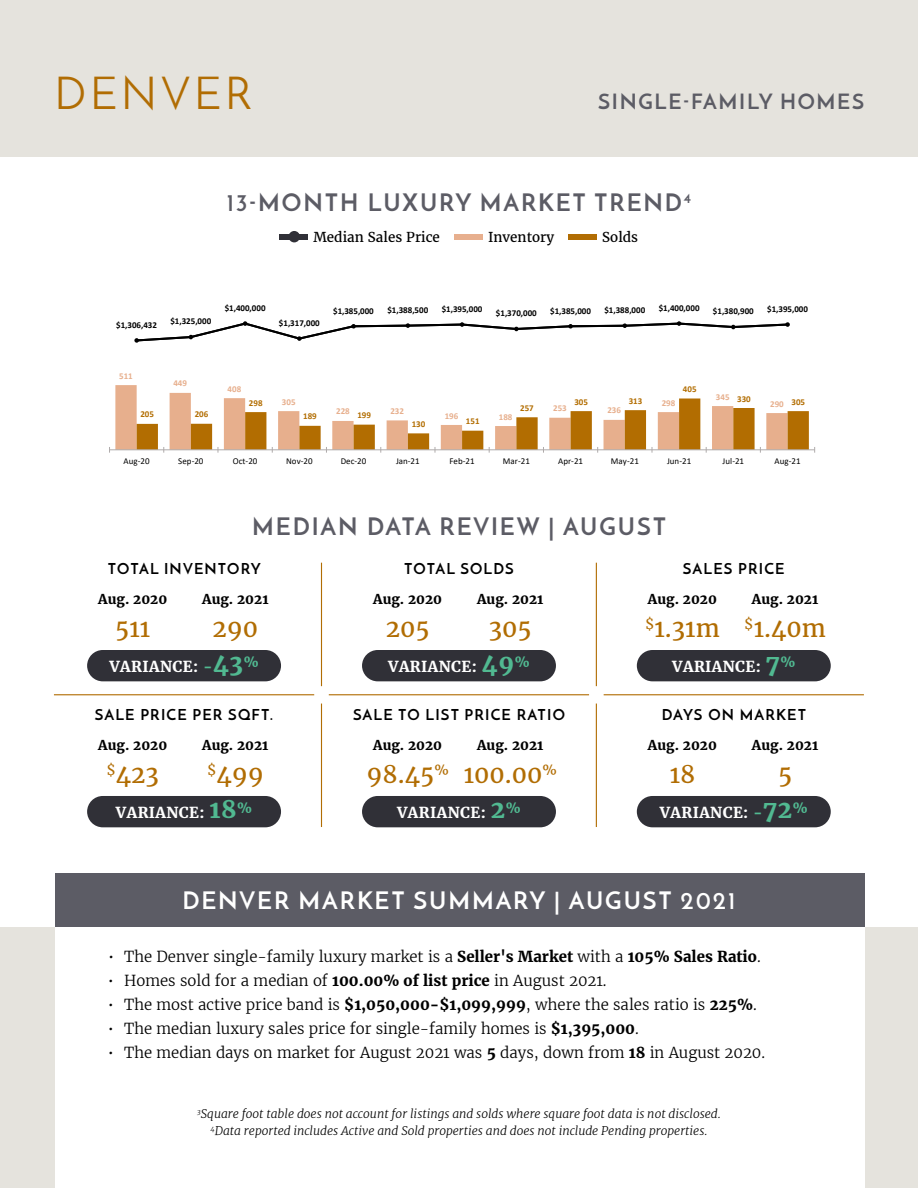
<style>
.page{position:relative;width:918px;height:1188px;background:#fff}
.page>*{position:absolute;margin:0;border:0;box-sizing:border-box;transform-origin:0 0}
.t1{font:45px "Josefin Sans";letter-spacing:.08em;color:#b16d03}
.t2{font:700 24px "Josefin Sans";letter-spacing:.08em;color:#5c5c65}
.t3{font:24px "Merriweather";color:#b16d03}
.t4{font:700 24px "Josefin Sans";letter-spacing:.08em;color:#fff}
.t5{font:700 21px "Josefin Sans";letter-spacing:.08em;color:#5c5c65}
.t6{font:300 15px "Merriweather";color:#000}
.t7{font:700 15px "Josefin Sans";letter-spacing:.08em;color:#000}
.t8{font:700 15px "Merriweather";letter-spacing:.025em;color:#fff}
.t9{font:700 13.5px "Merriweather";color:#000}
.t10{font:13.5px "Merriweather";color:#000}
.t11{font:italic 300 12px/16.5px "Merriweather";color:#000;text-align:center}
.t12{font:700 9px "Calibri";color:#000}
.t13{font:9px "Calibri";color:#000}
.t14{font:700 9px "Calibri";color:#e7af8d}
.t15{font:700 9px "Calibri";color:#b26d01}
.s1{color:#51b991}
.s2{font-size:24px;color:#51b991}
.s3{font-weight:700}
</style>
<div class="page">
<div style="left:0;top:0;width:918px;height:158px;background:#e5e3dd"></div>
<div style="left:0;top:927px;width:918px;height:261px;background:#e5e3dd"></div>
<div style="left:55px;top:925px;width:810px;height:263px;background:#fff"></div>
<div style="left:55px;top:873px;width:810px;height:54px;background:#5c5c65"></div>
<hr style="left:54px;top:694px;width:260px;height:1px;background:#b16d03">
<hr style="left:321px;top:563px;width:1px;height:123px;background:#b16d03">
<hr style="left:321px;top:704px;width:1px;height:123px;background:#b16d03">
<hr style="left:596px;top:563px;width:1px;height:123px;background:#b16d03">
<hr style="left:596px;top:704px;width:1px;height:123px;background:#b16d03">
<hr style="left:329px;top:694px;width:260px;height:1px;background:#b16d03">
<hr style="left:604px;top:694px;width:260px;height:1px;background:#b16d03">
<div style="left:569px;top:234px;width:28px;height:6px;background:#b16d03"></div>
<div style="left:280px;top:234px;width:28px;height:6px;background:#303037"></div>
<div style="left:289px;top:231px;width:11px;height:11px;background:#303037;border-radius:50%"></div>
<div style="left:454px;top:234px;width:29px;height:6px;background:#e7af8e"></div>
<svg style="left:115px;top:386px;width:586px;height:63px"></svg>
<hr style="left:110px;top:449px;width:705px;height:1px;background:#afabab">
<svg style="left:137px;top:399px;width:678px;height:54px"></svg>
<svg style="left:115px;top:321px;width:675px;height:65px"></svg>
<div style="left:87px;top:650px;width:194px;height:31px;background:#303037;border-radius:16px"></div>
<div style="left:362px;top:650px;width:194px;height:31px;background:#303037;border-radius:16px"></div>
<div style="left:637px;top:650px;width:194px;height:31px;background:#303037;border-radius:16px"></div>
<div style="left:637px;top:796px;width:194px;height:31px;background:#303037;border-radius:16px"></div>
<div style="left:362px;top:796px;width:194px;height:31px;background:#303037;border-radius:16px"></div>
<div style="left:87px;top:796px;width:194px;height:31px;background:#303037;border-radius:16px"></div>
<h1 class="t1" style="left:54px;top:66px;width:200px">DENVER</h1>
<h3 class="t5" style="left:598px;top:88px;width:267px">SINGLE-FAMILY HOMES</h3>
<h2 class="t2" style="left:227px;top:188px;width:466px">13-MONTH LUXURY MARKET TREND<sup>4</sup></h2>
<p class="t10" style="left:314px;top:228px;width:128px">Median Sales Price</p>
<p class="t10" style="left:488px;top:228px;width:68px">Inventory</p>
<p class="t10" style="left:602px;top:228px;width:37px">Solds</p>
<p class="t12" style="left:116px;top:318px;width:42px">$1,306,432</p>
<p class="t12" style="left:170px;top:315px;width:42px">$1,325,000</p>
<p class="t12" style="left:225px;top:302px;width:42px">$1,400,000</p>
<p class="t12" style="left:279px;top:317px;width:42px">$1,317,000</p>
<p class="t12" style="left:333px;top:304px;width:42px">$1,385,000</p>
<p class="t12" style="left:387px;top:304px;width:42px">$1,388,500</p>
<p class="t12" style="left:442px;top:303px;width:42px">$1,395,000</p>
<p class="t12" style="left:496px;top:307px;width:42px">$1,370,000</p>
<p class="t12" style="left:550px;top:304px;width:42px">$1,385,000</p>
<p class="t12" style="left:604px;top:304px;width:42px">$1,388,000</p>
<p class="t12" style="left:659px;top:302px;width:42px">$1,400,000</p>
<p class="t12" style="left:713px;top:305px;width:42px">$1,380,900</p>
<p class="t12" style="left:767px;top:303px;width:42px">$1,395,000</p>
<p class="t14" style="left:119px;top:369px;width:15px">511</p>
<p class="t14" style="left:173px;top:377px;width:15px">449</p>
<p class="t15" style="left:140px;top:408px;width:15px">205</p>
<p class="t15" style="left:195px;top:408px;width:15px">206</p>
<p class="t14" style="left:228px;top:382px;width:15px">408</p>
<p class="t15" style="left:249px;top:396px;width:15px">298</p>
<p class="t14" style="left:282px;top:395px;width:15px">305</p>
<p class="t14" style="left:336px;top:405px;width:15px">228</p>
<p class="t14" style="left:390px;top:405px;width:15px">232</p>
<p class="t15" style="left:303px;top:410px;width:15px">189</p>
<p class="t15" style="left:357px;top:409px;width:15px">199</p>
<p class="t14" style="left:445px;top:409px;width:15px">196</p>
<p class="t14" style="left:499px;top:410px;width:15px">188</p>
<p class="t15" style="left:412px;top:418px;width:15px">130</p>
<p class="t15" style="left:466px;top:415px;width:15px">151</p>
<p class="t15" style="left:520px;top:401px;width:15px">257</p>
<p class="t15" style="left:574px;top:395px;width:15px">305</p>
<p class="t15" style="left:629px;top:394px;width:15px">313</p>
<p class="t14" style="left:553px;top:402px;width:15px">253</p>
<p class="t14" style="left:607px;top:404px;width:15px">236</p>
<p class="t14" style="left:662px;top:396px;width:15px">298</p>
<p class="t15" style="left:683px;top:383px;width:15px">405</p>
<p class="t14" style="left:716px;top:390px;width:15px">345</p>
<p class="t15" style="left:737px;top:392px;width:15px">330</p>
<p class="t14" style="left:770px;top:397px;width:15px">290</p>
<p class="t15" style="left:791px;top:395px;width:15px">305</p>
<p class="t13" style="left:124px;top:455px;width:27px">Aug-20</p>
<p class="t13" style="left:178px;top:455px;width:27px">Sep-20</p>
<p class="t13" style="left:233px;top:455px;width:26px">Oct-20</p>
<p class="t13" style="left:286px;top:455px;width:28px">Nov-20</p>
<p class="t13" style="left:341px;top:455px;width:27px">Dec-20</p>
<p class="t13" style="left:396px;top:455px;width:25px">Jan-21</p>
<p class="t13" style="left:450px;top:455px;width:27px">Feb-21</p>
<p class="t13" style="left:503px;top:455px;width:28px">Mar-21</p>
<p class="t13" style="left:558px;top:455px;width:26px">Apr-21</p>
<p class="t13" style="left:611px;top:455px;width:29px">May-21</p>
<p class="t13" style="left:667px;top:455px;width:26px">Jun-21</p>
<p class="t13" style="left:723px;top:455px;width:23px">Jul-21</p>
<p class="t13" style="left:775px;top:455px;width:28px">Aug-21</p>
<h2 class="t2" style="left:252px;top:511px;width:415px">MEDIAN DATA REVIEW | AUGUST</h2>
<p class="t7" style="left:108px;top:559px;width:155px">TOTAL INVENTORY</p>
<p class="t7" style="left:404px;top:559px;width:111px">TOTAL SOLDS</p>
<p class="t7" style="left:683px;top:559px;width:103px">SALES PRICE</p>
<p class="t9" style="left:98px;top:590px;width:71px">Aug. 2020</p>
<p class="t9" style="left:202px;top:590px;width:68px">Aug. 2021</p>
<p class="t9" style="left:373px;top:590px;width:71px">Aug. 2020</p>
<p class="t9" style="left:477px;top:590px;width:68px">Aug. 2021</p>
<p class="t9" style="left:648px;top:590px;width:71px">Aug. 2020</p>
<p class="t9" style="left:752px;top:590px;width:68px">Aug. 2021</p>
<h2 class="t3" style="left:115px;top:613px;width:36px">511</h2>
<h2 class="t3" style="left:213px;top:613px;width:47px">290</h2>
<h2 class="t3" style="left:386px;top:613px;width:45px">205</h2>
<h2 class="t3" style="left:489px;top:613px;width:44px">305</h2>
<h2 class="t3" style="left:645px;top:613px;width:182px"><sup>$</sup>1.31m <sup>$</sup>1.40m</h2>
<p class="t8" style="left:110px;top:657px;width:151px">VARIANCE: <span class="s1">-</span><span class="s2">43</span><sup>%</sup></p>
<p class="t8" style="left:388px;top:657px;width:143px">VARIANCE: <span class="s2">49</span><sup>%</sup></p>
<p class="t8" style="left:672px;top:657px;width:125px">VARIANCE: <span class="s2">7</span><sup>%</sup></p>
<p class="t7" style="left:95px;top:705px;width:180px">SALE PRICE PER SQFT.</p>
<p class="t7" style="left:353px;top:705px;width:213px">SALE TO LIST PRICE RATIO</p>
<p class="t7" style="left:662px;top:705px;width:146px">DAYS ON MARKET</p>
<p class="t9" style="left:98px;top:736px;width:71px">Aug. 2020</p>
<p class="t9" style="left:202px;top:736px;width:68px">Aug. 2021</p>
<p class="t9" style="left:373px;top:736px;width:71px">Aug. 2020</p>
<p class="t9" style="left:477px;top:736px;width:68px">Aug. 2021</p>
<p class="t9" style="left:648px;top:736px;width:71px">Aug. 2020</p>
<p class="t9" style="left:752px;top:736px;width:68px">Aug. 2021</p>
<h2 class="t3" style="left:107px;top:759px;width:54px"><sup>$</sup>423</h2>
<h2 class="t3" style="left:207px;top:759px;width:58px"><sup>$</sup>499</h2>
<p class="t8" style="left:116px;top:803px;width:138px">VARIANCE: <span class="s2">18</span><sup>%</sup></p>
<h2 class="t3" style="left:367px;top:759px;width:192px">98.45<sup>%</sup> 100.00<sup>%</sup></h2>
<p class="t8" style="left:397px;top:803px;width:125px">VARIANCE: <span class="s2">2</span><sup>%</sup></p>
<h2 class="t3" style="left:670px;top:759px;width:27px">18</h2>
<h2 class="t3" style="left:778px;top:759px;width:16px">5</h2>
<p class="t8" style="left:660px;top:803px;width:150px">VARIANCE: <span class="s1">-</span><span class="s2">72</span><sup>%</sup></p>
<h2 class="t4" style="left:182px;top:886px;width:555px">DENVER MARKET SUMMARY | AUGUST 2021</h2>
<p class="t6" style="left:108px;top:947px;width:654px">• The Denver single-family luxury market is a <span class="s3">Seller's Market</span> with a <span class="s3">105% Sales Ratio</span>.</p>
<p class="t6" style="left:108px;top:971px;width:500px">• Homes sold for a median of <span class="s3">100.00% of list price</span> in August 2021.</p>
<p class="t6" style="left:108px;top:995px;width:650px">• The most active price band is <span class="s3">$1,050,000-$1,099,999</span>, where the sales ratio is <span class="s3">225%</span>.</p>
<p class="t6" style="left:108px;top:1019px;width:532px">• The median luxury sales price for single-family homes is <span class="s3">$1,395,000</span>.</p>
<p class="t6" style="left:108px;top:1043px;width:659px">• The median days on market for August 2021 was <span class="s3">5</span> days, down from <span class="s3">18</span> in August 2020.</p>
<p class="t11" style="left:197px;top:1106px;width:525px"><sup>3</sup>Square foot table does not account for listings and solds where square foot data is not disclosed.<br><sup>4</sup>Data reported includes Active and Sold properties and does not include Pending properties.</p>
</div>
